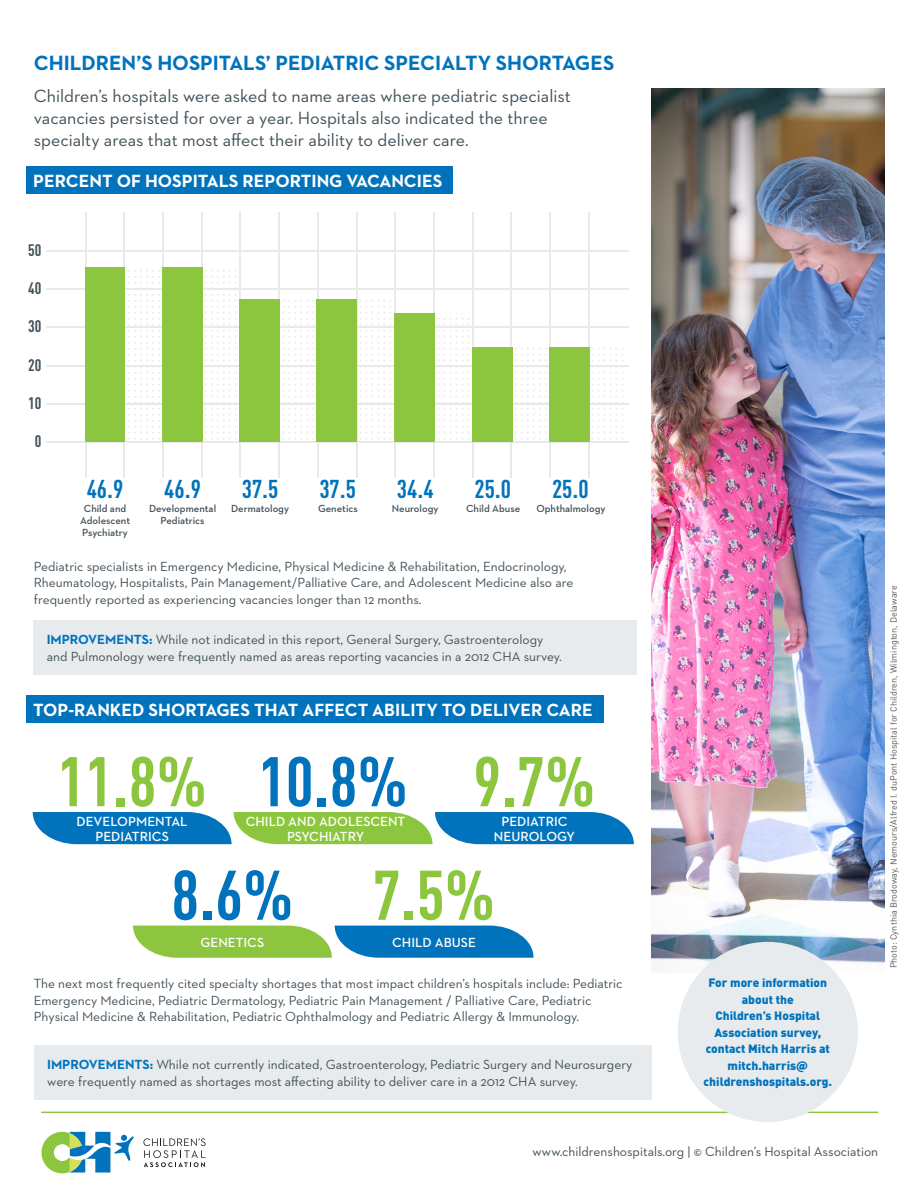
<style>
.page{position:relative;width:918px;height:1188px;background:#fff}
.page>*{position:absolute;margin:0;border:0;box-sizing:border-box;transform-origin:0 0}
.t1{font:700 condensed 69px "DINOT";color:#8bc63e}
.t2{font:700 condensed 69px "DINOT";color:#0073bc}
.t3{font:700 condensed 25.5px "DINOT";color:#0073bc}
.t4{font:700 21px "Neutraface 2 Text";color:#0073bc}
.t5{font:18px/21.6px "Neutraface 2 Text";color:#425159}
.t6{font:700 18px "Neutraface 2 Text";color:#fff}
.t7{font:700 condensed 16.5px "DINOT";color:#425159}
.t8{font:13.5px/16.5px "Neutraface 2 Text";color:#425159}
.t9{font:600 13.5px/15px "Neutraface 2 Text";color:#fff;text-align:center}
.DIN-copy_colored{font:900 12px/16.5px "DINOT";color:#0073bc;text-align:center}
.t10{font:600 10.5px/12px "Neutraface 2 Text";color:#425159;text-align:center}
.t11{font:9px "DINOT";color:#57585a}
.s1{font-weight:700;color:#0073bc}
</style>
<div class="page">
<img style="left:651px;top:88px;width:233px;height:880px">
<hr style="left:41px;top:1112px;width:837px;height:1px;background:#8bc63e">
<svg style="left:143px;top:1138px;width:63px;height:29px"></svg>
<svg style="left:41px;top:1132px;width:93px;height:41px"></svg>
<div style="left:678px;top:942px;width:180px;height:180px;background:#e7ebed;border-radius:50%"></div>
<div style="left:33px;top:620px;width:604px;height:54px;background:#e7ebed"></div>
<hr style="left:85px;top:212px;width:2px;height:266px;background:#e8e9e9">
<hr style="left:46px;top:442px;width:423px;height:1px;background:#e8e9e9">
<hr style="left:46px;top:403px;width:423px;height:2px;background:#e8e9e9">
<hr style="left:46px;top:365px;width:423px;height:2px;background:#e8e9e9">
<hr style="left:46px;top:327px;width:423px;height:1px;background:#e8e9e9">
<hr style="left:46px;top:288px;width:423px;height:2px;background:#e8e9e9">
<hr style="left:46px;top:250px;width:423px;height:1px;background:#e8e9e9">
<hr style="left:124px;top:212px;width:1px;height:266px;background:#e8e9e9">
<hr style="left:162px;top:212px;width:2px;height:266px;background:#e8e9e9">
<hr style="left:201px;top:212px;width:2px;height:266px;background:#e8e9e9">
<hr style="left:240px;top:212px;width:1px;height:266px;background:#e8e9e9">
<hr style="left:278px;top:212px;width:2px;height:266px;background:#e8e9e9">
<hr style="left:317px;top:212px;width:2px;height:266px;background:#e8e9e9">
<hr style="left:356px;top:212px;width:1px;height:266px;background:#e8e9e9">
<hr style="left:394px;top:212px;width:2px;height:266px;background:#e8e9e9">
<hr style="left:356px;top:442px;width:272px;height:1px;background:#e8e9e9">
<hr style="left:356px;top:403px;width:272px;height:2px;background:#e8e9e9">
<hr style="left:356px;top:365px;width:272px;height:2px;background:#e8e9e9">
<hr style="left:356px;top:327px;width:272px;height:1px;background:#e8e9e9">
<hr style="left:356px;top:288px;width:272px;height:2px;background:#e8e9e9">
<hr style="left:356px;top:250px;width:272px;height:1px;background:#e8e9e9">
<hr style="left:433px;top:212px;width:2px;height:266px;background:#e8e9e9">
<hr style="left:472px;top:212px;width:1px;height:266px;background:#e8e9e9">
<hr style="left:510px;top:212px;width:2px;height:266px;background:#e8e9e9">
<hr style="left:549px;top:212px;width:2px;height:266px;background:#e8e9e9">
<hr style="left:588px;top:212px;width:1px;height:266px;background:#e8e9e9">
<div style="left:85px;top:267px;width:40px;height:175px;background:#8bc63e"></div>
<div style="left:162px;top:267px;width:40px;height:175px;background:#8bc63e"></div>
<svg style="left:128px;top:270px;width:32px;height:170px"></svg>
<svg style="left:205px;top:270px;width:32px;height:170px"></svg>
<div style="left:240px;top:300px;width:40px;height:142px;background:#8bc63e"></div>
<div style="left:317px;top:300px;width:40px;height:142px;background:#8bc63e"></div>
<svg style="left:282px;top:300px;width:32px;height:140px"></svg>
<svg style="left:359px;top:300px;width:32px;height:140px"></svg>
<div style="left:395px;top:314px;width:40px;height:128px;background:#8bc63e"></div>
<svg style="left:438px;top:318px;width:32px;height:122px"></svg>
<div style="left:472px;top:347px;width:40px;height:95px;background:#8bc63e"></div>
<svg style="left:515px;top:348px;width:32px;height:92px"></svg>
<svg style="left:592px;top:348px;width:31px;height:92px"></svg>
<div style="left:549px;top:348px;width:41px;height:94px;background:#8bc63e"></div>
<div style="left:26px;top:167px;width:427px;height:27px;background:#0073bc"></div>
<div style="left:34px;top:1045px;width:617px;height:54px;background:#e7ebed"></div>
<div style="left:26px;top:695px;width:578px;height:27px;background:#0073bc"></div>
<svg style="left:33px;top:812px;width:601px;height:32px;background:#439a9d"></svg>
<svg style="left:133px;top:926px;width:401px;height:32px;background:#59a78b"></svg>
<p class="t4" style="left:34px;top:50px;width:582px">CHILDREN’S HOSPITALS’ PEDIATRIC SPECIALTY SHORTAGES</p>
<p class="t5" style="left:34px;top:85px;width:539px">Children’s hospitals were asked to name areas where pediatric specialist vacancies persisted for over a year. Hospitals also indicated the three specialty areas that most affect their ability to deliver care.</p>
<p class="t6" style="left:33px;top:170px;width:411px">PERCENT OF HOSPITALS REPORTING VACANCIES</p>
<p class="t7" style="left:28px;top:240px;width:15px">50</p>
<p class="t7" style="left:28px;top:278px;width:15px">40</p>
<p class="t7" style="left:28px;top:316px;width:15px">30</p>
<p class="t7" style="left:28px;top:355px;width:15px">20</p>
<p class="t7" style="left:28px;top:393px;width:15px">10</p>
<p class="t7" style="left:35px;top:431px;width:8px">0</p>
<p class="t3" style="left:87px;top:474px;width:38px">46.9</p>
<p class="t3" style="left:164px;top:474px;width:38px">46.9</p>
<p class="t3" style="left:242px;top:474px;width:38px">37.5</p>
<p class="t3" style="left:319px;top:474px;width:38px">37.5</p>
<p class="t3" style="left:397px;top:474px;width:38px">34.4</p>
<p class="t3" style="left:474px;top:474px;width:38px">25.0</p>
<p class="t3" style="left:552px;top:474px;width:38px">25.0</p>
<p class="t10" style="left:80px;top:502px;width:52px">Child and<br>Adolescent<br>Psychiatry</p>
<p class="t10" style="left:149px;top:502px;width:69px">Developmental<br>Pediatrics</p>
<p class="t10" style="left:231px;top:502px;width:59px">Dermatology</p>
<p class="t10" style="left:318px;top:502px;width:41px">Genetics</p>
<p class="t10" style="left:392px;top:502px;width:48px">Neurology</p>
<p class="t10" style="left:466px;top:502px;width:56px">Child Abuse</p>
<p class="t10" style="left:536px;top:502px;width:71px">Ophthalmology</p>
<p class="t8" style="left:34px;top:558px;width:541px">Pediatric specialists in Emergency Medicine, Physical Medicine &amp; Rehabilitation, Endocrinology,<br>Rheumatology, Hospitalists, Pain Management/Palliative Care, and Adolescent Medicine also are frequently reported as experiencing vacancies longer than 12 months.</p>
<p class="t8" style="left:47px;top:631px;width:517px"><span class="s1">IMPROVEMENTS:</span> While not indicated in this report, General Surgery, Gastroenterology and Pulmonology were frequently named as areas reporting vacancies in a 2012 CHA survey.</p>
<p class="t6" style="left:33px;top:698px;width:561px">TOP-RANKED SHORTAGES THAT AFFECT ABILITY TO DELIVER CARE</p>
<p class="t1" style="left:57px;top:740px;width:151px">11.8%</p>
<p class="t9" style="left:77px;top:814px;width:112px">DEVELOPMENTAL<br>PEDIATRICS</p>
<p class="t9" style="left:246px;top:814px;width:161px">CHILD AND ADOLESCENT</p>
<p class="t2" style="left:258px;top:740px;width:151px">10.8%</p>
<p class="t9" style="left:287px;top:829px;width:79px">PSYCHIATRY</p>
<p class="t1" style="left:473px;top:740px;width:123px">9.7%</p>
<p class="t9" style="left:494px;top:814px;width:82px">PEDIATRIC<br>NEUROLOGY</p>
<p class="t2" style="left:171px;top:853px;width:123px">8.6%</p>
<p class="t9" style="left:200px;top:935px;width:65px">GENETICS</p>
<p class="t1" style="left:373px;top:853px;width:123px">7.5%</p>
<p class="t9" style="left:392px;top:935px;width:85px">CHILD ABUSE</p>
<p class="t8" style="left:34px;top:975px;width:590px">The next most frequently cited specialty shortages that most impact children’s hospitals include: Pediatric<br>Emergency Medicine, Pediatric Dermatology, Pediatric Pain Management / Palliative Care, Pediatric<br>Physical Medicine &amp; Rehabilitation, Pediatric Ophthalmology and Pediatric Allergy &amp; Immunology.</p>
<p class="t8" style="left:47px;top:1056px;width:587px"><span class="s1">IMPROVEMENTS:</span> While not currently indicated, Gastroenterology, Pediatric Surgery and Neurosurgery were frequently named as shortages most affecting ability to deliver care in a 2012 CHA survey.</p>
<p class="DIN-copy_colored" style="left:704px;top:974px;width:130px">For more information about the<br>Children’s Hospital<br>Association survey, contact Mitch Harris at mitch.harris@ childrenshospitals.org.</p>
<p class="t11" style="left:888px;top:968px;width:385px;rotate:-90deg">Photo: Cynthia Brodoway, Nemours/Alfred I. duPont Hospital for Children, Wilmington, Delaware</p>
<p class="t8" style="left:533px;top:1143px;width:347px">www.childrenshospitals.org | © Children’s Hospital Association</p>
</div>
